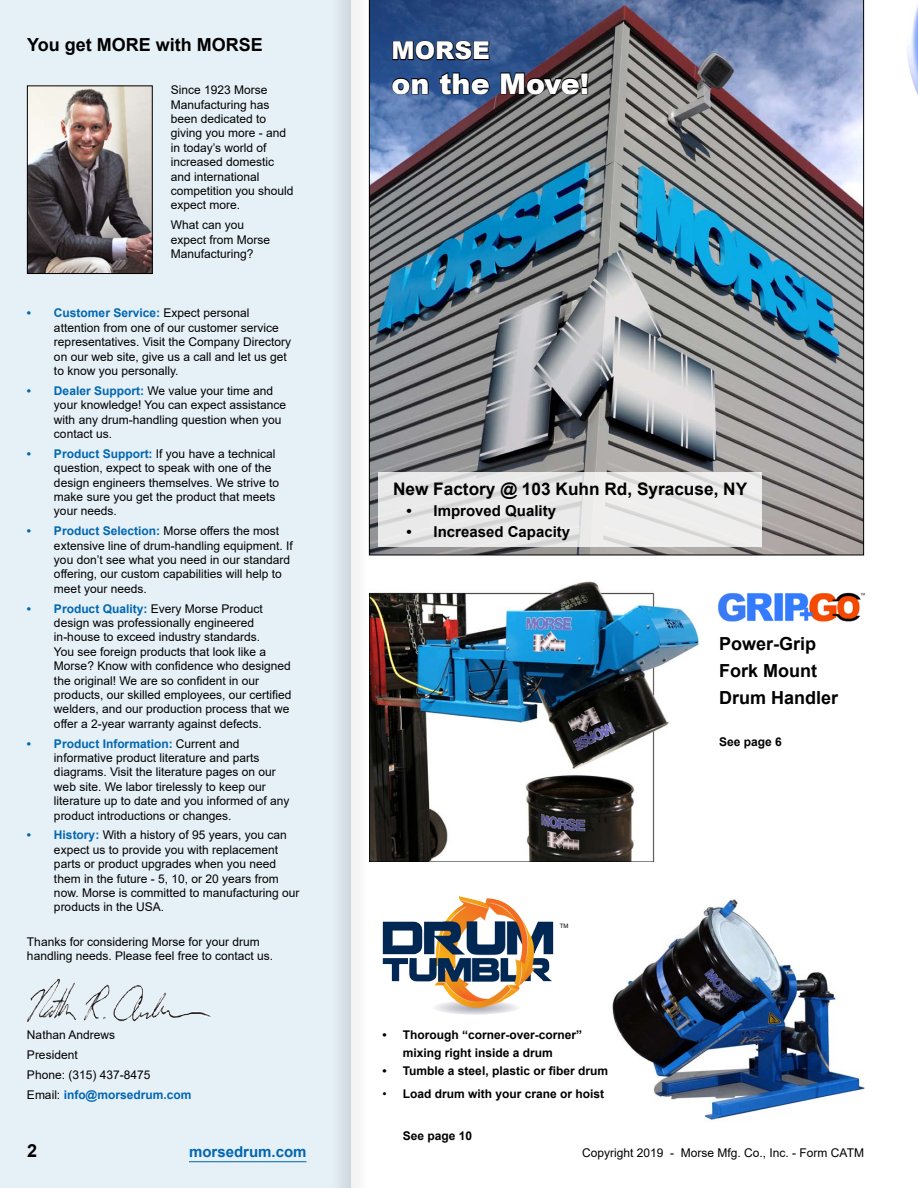
<style>
.page{position:relative;width:918px;height:1188px;background:#fff}
.page>*{position:absolute;margin:0;border:0;box-sizing:border-box;transform-origin:0 0}
.t1{font:900 28.5px "Arial";color:#fff}
.t2{font:900 24.6px "Arial";color:#fff}
.t3{font:700 18px/27px "Arial";color:#000}
.t4{font:700 17.25px "Arial";color:#000}
.t5{font:700 15px "Arial";color:#000}
.t6{font:700 15px "Arial";color:#0066b3}
.t7{font:12px/14.4px "Arial";color:#000}
.t8{font:700 12px/18px "Arial";color:#000}
.t9{font:6px "Arial";color:#000}
.s1{font-weight:700;color:#0067b1}
.s2{font-weight:400}
.s3{font-weight:700;color:#0066b3}
</style>
<div class="page">
<div style="left:0;top:0;width:376px;height:1188px;background:#f7f7f7"></div>
<div style="left:0;top:0;width:352px;height:1188px;background:#e6f0f7"></div>
<hr style="left:189px;top:1161px;width:118px;height:1px;background:#0066b3">
<img style="left:369px;top:0;width:495px;height:555px">
<img style="left:907px;top:5px;width:11px;height:90px">
<img style="left:612px;top:897px;width:252px;height:223px">
<img style="left:27px;top:979px;width:184px;height:43px">
<img style="left:383px;top:896px;width:170px;height:119px">
<img style="left:718px;top:593px;width:147px;height:28px">
<img style="left:29px;top:87px;width:122px;height:185px">
<div style="left:27px;top:85px;width:126px;height:189px;border:1px solid #000"></div>
<svg style="left:392px;top:34px;width:98px;height:27px"></svg>
<svg style="left:391px;top:77px;width:38px;height:18px"></svg>
<svg style="left:438px;top:71px;width:53px;height:25px"></svg>
<svg style="left:500px;top:66px;width:89px;height:30px"></svg>
<svg style="left:378px;top:472px;width:383px;height:75px;fill:#ebeaea"></svg>
<img style="left:369px;top:581px;width:331px;height:281px">
<h3 class="t3" style="left:27px;top:31px;width:237px">You get MORE with MORSE</h3>
<p class="t7" style="left:171px;top:83px;width:124px">Since 1923 Morse<br>Manufacturing has been dedicated to giving you more - and in today’s world of increased domestic and international competition you should expect more.</p>
<p class="t7" style="left:171px;top:218px;width:101px">What can you expect from Morse<br>Manufacturing?</p>
<p class="t7" style="left:54px;top:306px;width:239px;text-indent:-27px"><span class="s1">• Customer Service:</span> Expect personal attention from one of our customer service representatives. Visit the Company Directory on our web site, give us a call and let us get to know you personally.</p>
<p class="t7" style="left:54px;top:383px;width:234px;text-indent:-27px"><span class="s1">• Dealer Support:</span> We value your time and your knowledge! You can expect assistance with any drum-handling question when you contact us.</p>
<p class="t7" style="left:54px;top:446px;width:227px;text-indent:-27px"><span class="s1">• Product Support:</span> If you have a technical question, expect to speak with one of the design engineers themselves. We strive to make sure you get the product that meets your needs.</p>
<p class="t7" style="left:54px;top:524px;width:240px;text-indent:-27px"><span class="s1">• Product Selection:</span> Morse offers the most extensive line of drum-handling equipment. If you don’t see what you need in our standard offering, our custom capabilities will help to meet your needs.</p>
<p class="t7" style="left:54px;top:601px;width:239px;text-indent:-27px"><span class="s1">• Product Quality:</span> Every Morse Product design was professionally engineered in-house to exceed industry standards.<br>You see foreign products that look like a Morse? Know with confidence who designed the original! We are so confident in our products, our skilled employees, our certified welders, and our production process that we offer a 2-year warranty against defects.</p>
<p class="t7" style="left:54px;top:736px;width:237px;text-indent:-27px"><span class="s1">• Product Information:</span> Current and informative product literature and parts diagrams. Visit the literature pages on our web site. We labor tirelessly to keep our literature up to date and you informed of any product introductions or changes.</p>
<p class="t7" style="left:54px;top:828px;width:247px;text-indent:-27px"><span class="s1">• History:</span> With a history of 95 years, you can expect us to provide you with replacement parts or product upgrades when you need them in the future - 5, 10, or 20 years from now. Morse is committed to manufacturing our products in the USA.</p>
<p class="t7" style="left:27px;top:934px;width:248px">Thanks for considering Morse for your drum handling needs. Please feel free to contact us.</p>
<h2 class="t2" style="left:392px;top:33px;width:100px">MORSE</h2>
<h1 class="t1" style="left:392px;top:63px;width:199px">on the Move!</h1>
<h3 class="t4" style="left:393px;top:477px;width:356px">New Factory @ 103 Kuhn Rd, Syracuse, NY</h3>
<p class="t5" style="left:406px;top:500px;width:151px">• Improved Quality</p>
<p class="t5" style="left:406px;top:521px;width:165px">• Increased Capacity</p>
<p class="t9" style="left:560px;top:922px;width:10px">TM</p>
<h3 class="t3" style="left:719px;top:631px;width:121px">Power-Grip<br>Fork Mount<br>Drum Handler</h3>
<p class="t8" style="left:719px;top:733px;width:64px">See page 6</p>
<p class="t8" style="left:403px;top:1026px;width:181px;text-indent:-20px">• Thorough “corner-over-corner” mixing right inside a drum</p>
<p class="t8" style="left:383px;top:1062px;width:227px">• Tumble a steel, plastic or fiber drum</p>
<p class="t8" style="left:383px;top:1085px;width:223px"><span class="s2">•</span> Load drum with your crane or hoist</p>
<p class="t8" style="left:403px;top:1127px;width:71px">See page 10</p>
<p class="t7" style="left:27px;top:1025px;width:166px;line-height:19.8px">Nathan Andrews<br>President<br>Phone: (315) 437-8475<br>Email: <span class="s3">info@morsedrum.com</span></p>
<h3 class="t3" style="left:27px;top:1138px;width:12px">2</h3>
<p class="t6" style="left:189px;top:1141px;width:119px">morsedrum.com</p>
<p class="t7" style="left:582px;top:1146px;width:283px">Copyright 2019 - Morse Mfg. Co., Inc. - Form CATM</p>
</div>
